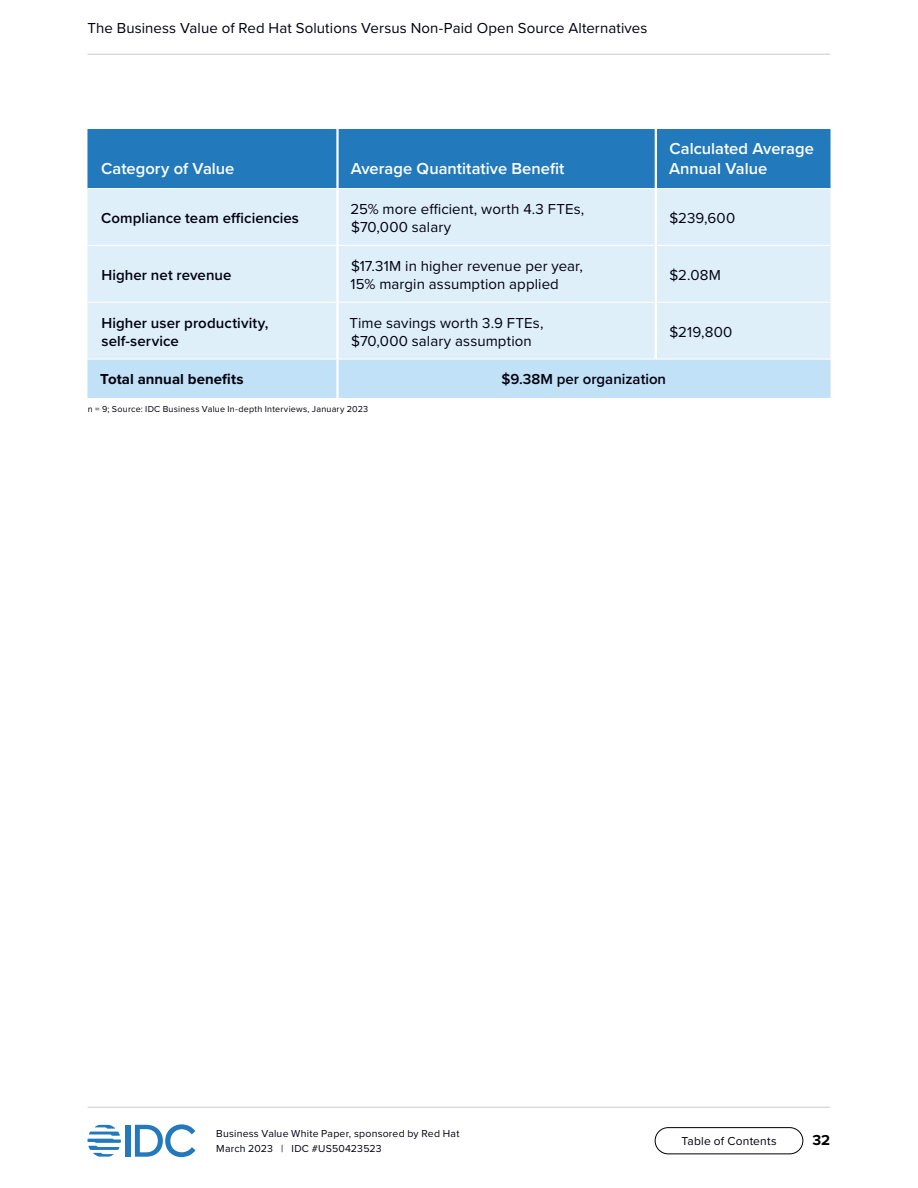
<style>
.page{position:relative;width:918px;height:1188px;background:#fff}
.page>*{position:absolute;margin:0;border:0;box-sizing:border-box;transform-origin:0 0}
.Table_-_Column_title{font:600 16.5px/19.5px "Proxima Nova";color:#fff}
.Table_-_Text__left_a{font:15px/18px "Proxima Nova";letter-spacing:.005em;color:#01010f}
.Table___Row_title{font:600 15px/18px "Proxima Nova";letter-spacing:.005em;color:#01010f}
.Table___Text_highlig{font:600 15px "Proxima Nova";color:#01010f}
.Table___Row_title_hi{font:700 15px "Proxima Nova";letter-spacing:.005em;color:#01010f}
.t1{font:700 15px "Proxima Nova";color:#000}
.t2{font:12px "Proxima Nova";letter-spacing:.015em;color:#01010f}
.t3{font:10.5px/15px "Proxima Nova";letter-spacing:.02em;color:#01010f}
.t4{font:9px "Proxima Nova";letter-spacing:.025em;color:#01010f}
</style>
<div class="page">
<div style="left:126px;top:1125px;width:5px;height:32px;background:#2279bc"></div>
<svg style="left:135px;top:1124px;width:60px;height:33px"></svg>
<svg style="left:87px;top:1125px;width:34px;height:32px"></svg>
<div style="left:655px;top:1127px;width:148px;height:27px;border:1px solid #000;border-radius:13px"></div>
<hr style="left:87px;top:54px;width:743px;height:1px;background:#ccc">
<hr style="left:87px;top:1107px;width:743px;height:1px;background:#ccc">
<div style="left:87px;top:129px;width:744px;height:60px;background:#2279bc"></div>
<div style="left:87px;top:189px;width:744px;height:170px;background:#dfeffa"></div>
<div style="left:87px;top:360px;width:744px;height:38px;background:#c1e1f6"></div>
<hr style="left:339px;top:245px;width:316px;height:1px;background:#fff">
<hr style="left:657px;top:245px;width:174px;height:1px;background:#fff">
<hr style="left:339px;top:302px;width:316px;height:1px;background:#fff">
<hr style="left:657px;top:302px;width:174px;height:1px;background:#fff">
<hr style="left:336px;top:129px;width:3px;height:59px;background:#fff">
<hr style="left:655px;top:129px;width:2px;height:59px;background:#fff">
<hr style="left:655px;top:189px;width:2px;height:56px;background:#fff">
<hr style="left:655px;top:245px;width:2px;height:57px;background:#fff">
<hr style="left:655px;top:302px;width:2px;height:57px;background:#fff">
<hr style="left:87px;top:188px;width:250px;height:1px;background:#fff">
<hr style="left:338px;top:188px;width:318px;height:1px;background:#fff">
<hr style="left:656px;top:188px;width:175px;height:1px;background:#fff">
<hr style="left:87px;top:245px;width:249px;height:1px;background:#fff">
<hr style="left:87px;top:302px;width:249px;height:1px;background:#fff">
<hr style="left:336px;top:189px;width:3px;height:56px;background:#fff">
<hr style="left:336px;top:245px;width:3px;height:57px;background:#fff">
<hr style="left:336px;top:302px;width:3px;height:57px;background:#fff">
<hr style="left:336px;top:359px;width:3px;height:39px;background:#fff">
<p class="Table_-_Text__left_a" style="left:87px;top:18px;width:561px">The Business Value of Red Hat Solutions Versus Non-Paid Open Source Alternatives</p>
<p class="Table_-_Column_title" style="left:101px;top:158px;width:135px">Category of Value</p>
<p class="Table_-_Column_title" style="left:351px;top:158px;width:215px">Average Quantitative Benefit</p>
<p class="Table_-_Column_title" style="left:669px;top:138px;width:147px">Calculated Average<br>Annual Value</p>
<p class="Table___Row_title" style="left:101px;top:208px;width:199px">Compliance team efficiencies</p>
<p class="Table_-_Text__left_a" style="left:350px;top:199px;width:235px">25% more efficient, worth 4.3 FTEs, $70,000 salary</p>
<p class="Table_-_Text__left_a" style="left:669px;top:208px;width:67px">$239,600</p>
<p class="Table___Row_title" style="left:101px;top:265px;width:132px">Higher net revenue</p>
<p class="Table_-_Text__left_a" style="left:351px;top:256px;width:234px">$17.31M in higher revenue per year,<br>15% margin assumption applied</p>
<p class="Table_-_Text__left_a" style="left:669px;top:265px;width:53px">$2.08M</p>
<p class="Table___Row_title" style="left:101px;top:313px;width:168px">Higher user productivity, self-service</p>
<p class="Table_-_Text__left_a" style="left:349px;top:313px;width:196px">Time savings worth 3.9 FTEs, $70,000 salary assumption</p>
<p class="Table_-_Text__left_a" style="left:669px;top:322px;width:64px">$219,800</p>
<p class="Table___Row_title_hi" style="left:100px;top:368px;width:145px">Total annual benefits</p>
<p class="Table___Text_highlig" style="left:501px;top:368px;width:166px">$9.38M per organization</p>
<p class="t4" style="left:88px;top:402px;width:282px">n = 9; Source: IDC Business Value In-depth Interviews, January 2023</p>
<p class="t3" style="left:216px;top:1126px;width:245px">Business Value White Paper, sponsored by Red Hat<br>March 2023 | IDC #US50423523</p>
<p class="t2" style="left:681px;top:1132px;width:97px">Table of Contents</p>
<p class="t1" style="left:813px;top:1129px;width:19px">32</p>
</div>
